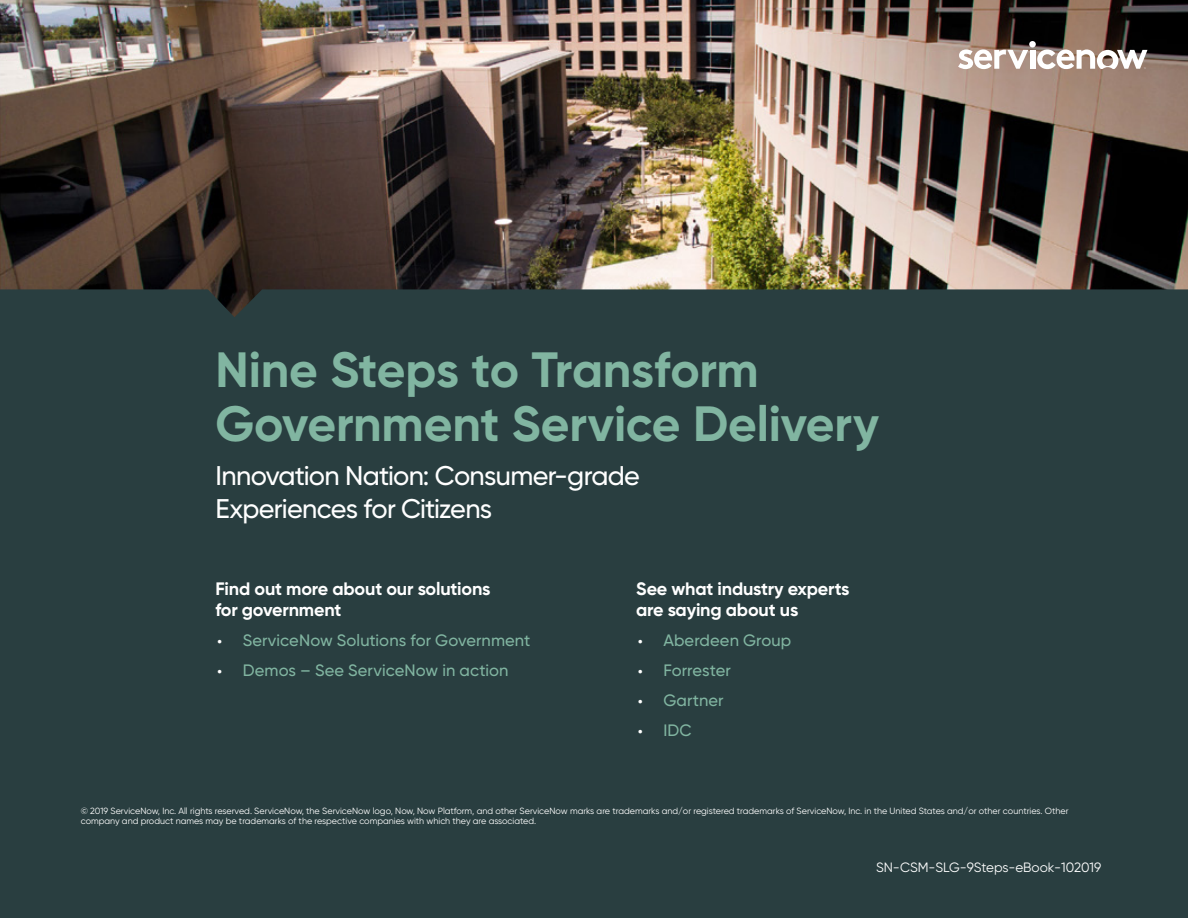
<style>
.page{position:relative;width:1188px;height:918px;background:#293e40}
.page>*{position:absolute;margin:0;border:0;box-sizing:border-box;transform-origin:0 0}
.t1{font:700 49.5px/54px "Gilroy";letter-spacing:-.005em;color:#81b5a1}
.t2{font:500 27px/33px "Gilroy";letter-spacing:-.025em;color:#fff}
.t3{font:700 18px/21.6px "Gilroy";letter-spacing:-.01em;color:#fff}
.t4{font:500 16.5px "Gilroy";letter-spacing:.005em;color:#81b5a1}
.t5{font:13.5px "Gilroy";letter-spacing:-.005em;color:#fff}
.t6{font:9px/10.8px "Gilroy";color:#fff}
.s1{font-family:"American Typewriter";font-weight:400;font-size:12.75px;color:#fff}
</style>
<div class="page">
<img style="left:0;top:0;width:1188px;height:317px">
<svg style="left:958px;top:49px;width:70px;height:20px"></svg>
<div style="left:1029px;top:41px;width:7px;height:6px;background:#fff;border-radius:50%"></div>
<div style="left:1030px;top:50px;width:5px;height:19px;background:#fff"></div>
<svg style="left:1037px;top:49px;width:111px;height:20px;background:#c8bcb5"></svg>
<h1 class="t1" style="left:215px;top:343px;width:665px">Nine Steps to Transform<br>Government Service Delivery</h1>
<h2 class="t2" style="left:215px;top:459px;width:426px">Innovation Nation: Consumer-grade<br>Experiences for Citizens</h2>
<h3 class="t3" style="left:215px;top:578px;width:277px">Find out more about our solutions for government</h3>
<h3 class="t4" style="left:215px;top:630px;width:316px"><span class="s1">•</span> ServiceNow Solutions for Government</h3>
<h3 class="t4" style="left:215px;top:660px;width:294px"><span class="s1">•</span> Demos – See ServiceNow in action</h3>
<h3 class="t3" style="left:636px;top:578px;width:215px">See what industry experts are saying about us</h3>
<h3 class="t4" style="left:636px;top:630px;width:157px"><span class="s1">•</span> Aberdeen Group</h3>
<h3 class="t4" style="left:636px;top:660px;width:96px"><span class="s1">•</span> Forrester</h3>
<h3 class="t4" style="left:636px;top:690px;width:89px"><span class="s1">•</span> Gartner</h3>
<h3 class="t4" style="left:636px;top:720px;width:57px"><span class="s1">•</span> IDC</h3>
<p class="t6" style="left:81px;top:805px;width:989px">© 2019 ServiceNow, Inc. All rights reserved. ServiceNow, the ServiceNow logo, Now, Now Platform, and other ServiceNow marks are trademarks and/or registered trademarks of ServiceNow, Inc. in the United States and/or other countries. Other company and product names may be trademarks of the respective companies with which they are associated.</p>
<h3 class="t5" style="left:876px;top:859px;width:227px">SN-CSM-SLG-9Steps-eBook-102019</h3>
</div>
